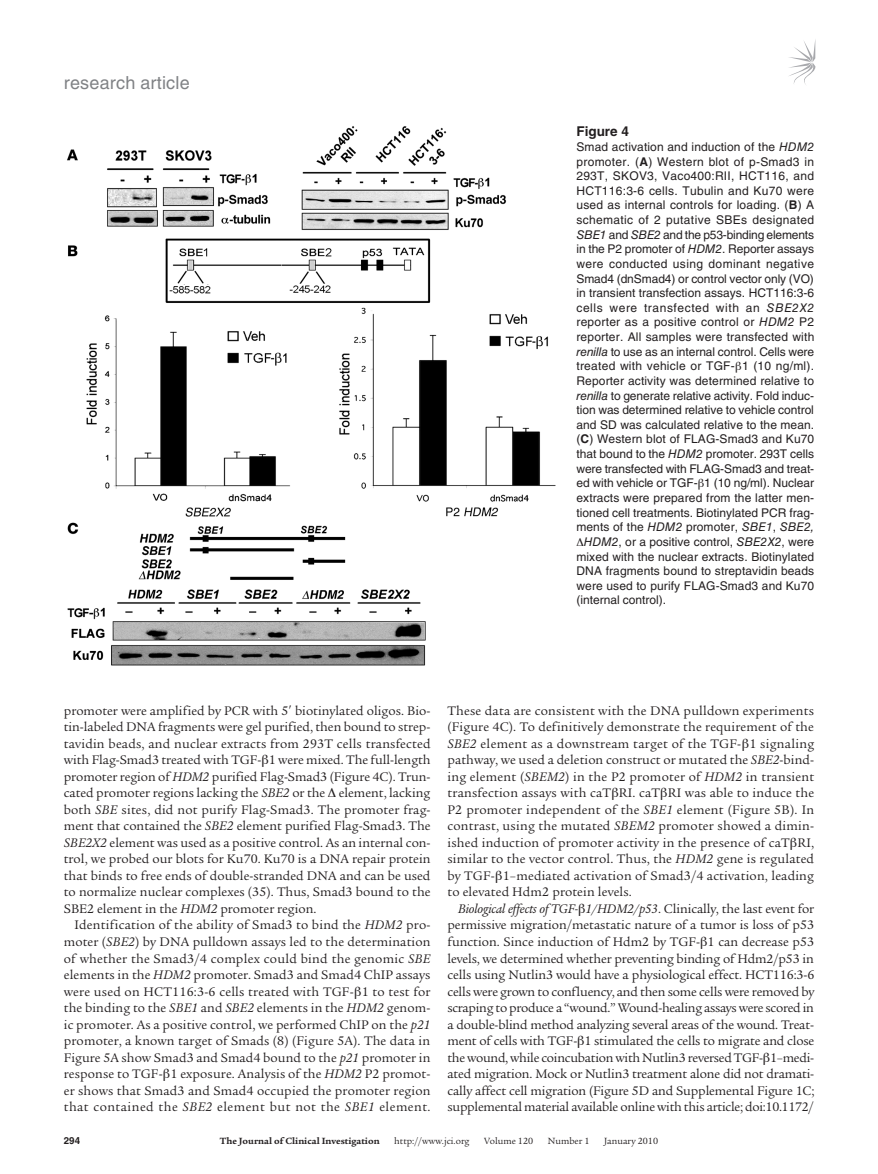
<style>
.page{position:relative;width:878px;height:1174px;background:#fff}
.page>*{position:absolute;margin:0;border:0;box-sizing:border-box;transform-origin:0 0}
.t1{font:18px "Helvetica LT Std";letter-spacing:.01em;color:#808285}
.t2{font:13.5px/16.5px "Legacy Serif Std";letter-spacing:.005em;color:#231f20;text-align:justify}
.t3{font:700 13.5px "Helvetica LT Std";color:#231f20}
.t4{font:12px "Helvetica LT Std";letter-spacing:.01em;color:#231f20}
.t5{font:12px "Helvetica LT Std";letter-spacing:.03em;color:#231f20}
.t6{font:12px "Helvetica LT Std";letter-spacing:-.01em;color:#231f20}
.t7{font:12px "Helvetica LT Std";letter-spacing:-.015em;color:#231f20}
.t8{font:12px "Helvetica LT Std";letter-spacing:.05em;color:#231f20}
.t9{font:9.75px "Legacy Serif Std";color:#231f20}
.t10{font:700 9.75px "Legacy Serif Std";color:#231f20}
.t11{font:700 9.75px "Helvetica LT Std";color:#231f20}
.s1{font-style:italic}
.s2{font-weight:700}
</style>
<div class="page">
<svg style="left:789px;top:41px;width:26px;height:44px"></svg>
<img style="left:67px;top:126px;width:489px;height:540px">
<h1 class="t1" style="left:64px;top:72px;width:127px">research article</h1>
<p class="t3" style="left:576px;top:123px;width:54px">Figure 4</p>
<p class="t4" style="left:576px;top:140px;width:239px">Smad activation and induction of the <span class="s1">HDM2</span></p>
<p class="t4" style="left:576px;top:154px;width:239px">promoter. (<span class="s2">A</span>) Western blot of p-Smad3 in</p>
<p class="t4" style="left:576px;top:169px;width:239px">293T, SKOV3, Vaco400:RII, HCT116, and</p>
<p class="t4" style="left:576px;top:184px;width:239px">HCT116:3-6 cells. Tubulin and Ku70 were</p>
<p class="t4" style="left:576px;top:198px;width:239px">used as internal controls for loading. (<span class="s2">B</span>) A</p>
<p class="t5" style="left:576px;top:213px;width:239px">schematic of 2 putative SBEs designated</p>
<p class="t7" style="left:576px;top:227px;width:239px"><span class="s1">SBE1</span> and <span class="s1">SBE2</span> and the p53-binding elements</p>
<p class="t4" style="left:576px;top:242px;width:239px">in the P2 promoter of <span class="s1">HDM2</span>. Reporter assays</p>
<p class="t5" style="left:576px;top:257px;width:239px">were conducted using dominant negative</p>
<p class="t4" style="left:576px;top:271px;width:239px">Smad4 (dnSmad4) or control vector only (VO)</p>
<p class="t4" style="left:576px;top:286px;width:239px">in transient transfection assays. HCT116:3-6</p>
<p class="t8" style="left:576px;top:301px;width:239px">cells were transfected with an <span class="s1">SBE2X2</span></p>
<p class="t4" style="left:576px;top:315px;width:239px">reporter as a positive control or <span class="s1">HDM2</span> P2</p>
<p class="t4" style="left:576px;top:330px;width:239px">reporter. All samples were transfected with</p>
<p class="t4" style="left:576px;top:344px;width:239px"><span class="s1">renilla</span> to use as an internal control. Cells were</p>
<p class="t4" style="left:576px;top:359px;width:239px">treated with vehicle or TGF- 1 (10 ng/ml).</p>
<p class="t4" style="left:576px;top:374px;width:239px">Reporter activity was determined relative to</p>
<p class="t4" style="left:576px;top:388px;width:239px"><span class="s1">renilla</span> to generate relative activity. Fold induc-</p>
<p class="t4" style="left:576px;top:403px;width:239px">tion was determined relative to vehicle control</p>
<p class="t4" style="left:576px;top:418px;width:239px">and SD was calculated relative to the mean.</p>
<p class="t4" style="left:576px;top:432px;width:239px">(<span class="s2">C</span>) Western blot of FLAG-Smad3 and Ku70</p>
<p class="t4" style="left:576px;top:447px;width:239px">that bound to the <span class="s1">HDM2</span> promoter. 293T cells</p>
<p class="t6" style="left:576px;top:461px;width:239px">were transfected with FLAG-Smad3 and treat-</p>
<p class="t4" style="left:576px;top:476px;width:239px">ed with vehicle or TGF- 1 (10 ng/ml). Nuclear</p>
<p class="t4" style="left:576px;top:491px;width:239px">extracts were prepared from the latter men-</p>
<p class="t4" style="left:576px;top:505px;width:239px">tioned cell treatments. Biotinylated PCR frag-</p>
<p class="t4" style="left:576px;top:520px;width:239px">ments of the <span class="s1">HDM2</span> promoter, <span class="s1">SBE1</span>, <span class="s1">SBE2,</span></p>
<p class="t4" style="left:583px;top:535px;width:232px"><span class="s1">HDM2</span>, or a positive control, <span class="s1">SBE2X2</span>, were</p>
<p class="t4" style="left:576px;top:549px;width:239px">mixed with the nuclear extracts. Biotinylated</p>
<p class="t4" style="left:576px;top:564px;width:239px">DNA fragments bound to streptavidin beads</p>
<p class="t4" style="left:576px;top:578px;width:239px">were used to purify FLAG-Smad3 and Ku70</p>
<p class="t4" style="left:576px;top:593px;width:91px">(internal control).</p>
<p class="t2" style="left:64px;top:702px;width:368px">promoter were amplified by PCR with 5 biotinylated oligos. Bio&shy;tin-labeled DNA fragments were gel purified, then bound to strep&shy;tavidin beads, and nuclear extracts from 293T cells transfected with Flag-Smad3 treated with TGF- 1 were mixed. The full-length promoter region of <span class="s1">HDM2</span> purified Flag-Smad3 (Figure 4C). Trun&shy;cated promoter regions lacking the <span class="s1">SBE2</span> or the element, lacking both <span class="s1">SBE</span> sites, did not purify Flag-Smad3. The promoter frag&shy;ment that contained the <span class="s1">SBE2</span> element purified Flag-Smad3. The <span class="s1">SBE2X2</span> element was used as a positive control. As an internal con&shy;trol, we probed our blots for Ku70. Ku70 is a DNA repair protein that binds to free ends of double-stranded DNA and can be used to normalize nuclear complexes (35). Thus, Smad3 bound to the SBE2 element in the <span class="s1">HDM2</span> promoter region.</p>
<p class="t2" style="left:64px;top:917px;width:368px;text-indent:11px">Identification of the ability of Smad3 to bind the <span class="s1">HDM2</span> pro&shy;moter (<span class="s1">SBE2</span>) by DNA pulldown assays led to the determination of whether the Smad3/4 complex could bind the genomic <span class="s1">SBE </span>elements in the <span class="s1">HDM2</span> promoter. Smad3 and Smad4 ChIP assays were used on HCT116:3-6 cells treated with TGF- 1 to test for the binding to the <span class="s1">SBE1</span> and <span class="s1">SBE2</span> elements in the <span class="s1">HDM2</span> genom&shy;ic promoter. As a positive control, we performed ChIP on the <span class="s1">p21 </span>promoter, a known target of Smads (8) (Figure 5A). The data in Figure 5A show Smad3 and Smad4 bound to the <span class="s1">p21</span> promoter in response to TGF- 1 exposure. Analysis of the <span class="s1">HDM2</span> P2 promot&shy;er shows that Smad3 and Smad4 occupied the promoter region that contained the <span class="s1">SBE2</span> element but not the <span class="s1">SBE1</span> element.</p>
<p class="t2" style="left:447px;top:702px;width:368px">These data are consistent with the DNA pulldown experiments (Figure 4C). To definitively demonstrate the requirement of the <span class="s1">SBE2</span> element as a downstream target of the TGF- 1 signaling pathway, we used a deletion construct or mutated the <span class="s1">SBE2</span>-bind&shy;ing element (<span class="s1">SBEM2</span>) in the P2 promoter of <span class="s1">HDM2</span> in transient transfection assays with caT RI. caT RI was able to induce the P2 promoter independent of the <span class="s1">SBE1</span> element (Figure 5B). In contrast, using the mutated <span class="s1">SBEM2</span> promoter showed a dimin&shy;ished induction of promoter activity in the presence of caT RI, similar to the vector control. Thus, the <span class="s1">HDM2</span> gene is regulated by TGF- 1–mediated activation of Smad3/4 activation, leading to elevated Hdm2 protein levels.</p>
<p class="t2" style="left:447px;top:900px;width:368px;text-indent:11px"><span class="s1">Biological effects of TGF- 1/HDM2/p53</span>. Clinically, the last event for permissive migration/metastatic nature of a tumor is loss of p53 function. Since induction of Hdm2 by TGF- 1 can decrease p53 levels, we determined whether preventing binding of Hdm2/p53 in cells using Nutlin3 would have a physiological effect. HCT116:3-6 cells were grown to confluency, and then some cells were removed by scraping to produce a “wound.” Wound-healing assays were scored in a double-blind method analyzing several areas of the wound. Treat&shy;ment of cells with TGF- 1 stimulated the cells to migrate and close the wound, while coincubation with Nutlin3 reversed TGF- 1–medi&shy;ated migration. Mock or Nutlin3 treatment alone did not dramati&shy;cally affect cell migration (Figure 5D and Supplemental Figure 1C; supplemental material available online with this article; doi:10.1172/</p>
<p class="t11" style="left:64px;top:1134px;width:18px">294</p>
<p class="t10" style="left:220px;top:1135px;width:161px">The Journal of Clinical Investigation</p>
<p class="t9" style="left:394px;top:1135px;width:77px">http://www.jci.org</p>
<p class="t9" style="left:484px;top:1135px;width:50px">Volume 120</p>
<p class="t9" style="left:548px;top:1135px;width:43px">Number 1</p>
<p class="t9" style="left:604px;top:1135px;width:55px">January 2010</p>
</div>
